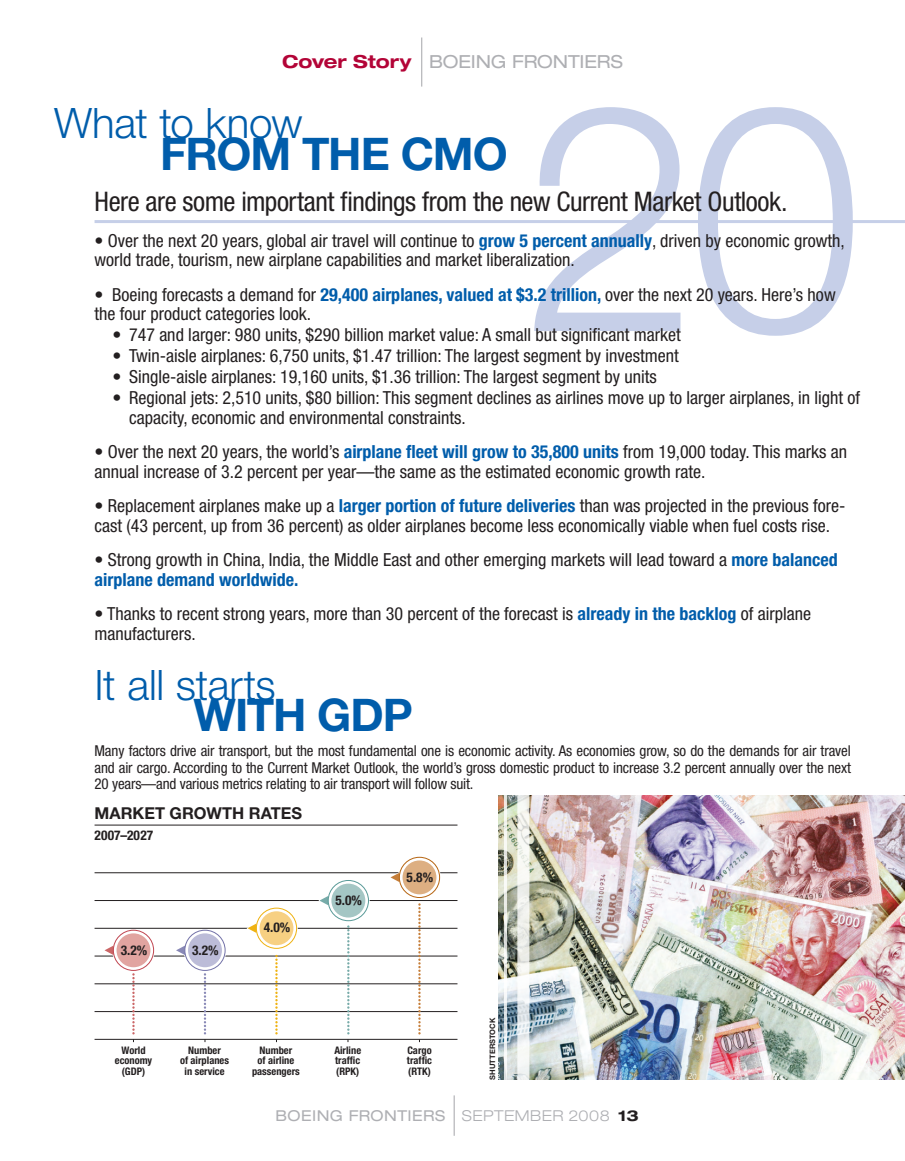
<style>
.page{position:relative;width:905px;height:1161px;background:#fff}
.page>*{position:absolute;margin:0;border:0;box-sizing:border-box;transform-origin:0 0}
.Headline_-_42{font:700 45px "Helvetica Neue LT Std";letter-spacing:-.02em;color:#015dab}
.Headline_-_42-2{font:300 42px "Helvetica Neue LT Std";letter-spacing:-.01em;color:#015dab}
.Deckhead{font:condensed 27px "Helvetica Neue LT Std";letter-spacing:-.015em;color:#231f20}
.Sidebar_-_body{font:condensed 18px/19.5px "Helvetica Neue LT Std";color:#231f20}
.Body_copy{font:expanded 18px "Helvetica Neue LT Std";letter-spacing:-.01em;color:#aeafb3}
.t1{font:700 16.35px "Helvetica Neue";color:#231f20}
.Body_copy-2{font:condensed 15px/16.5px "Helvetica Neue LT Std";letter-spacing:-.01em;color:#231f20;text-align:justify}
.t2{font:expanded 15px "Helvetica Neue LT Std";letter-spacing:.025em;color:#aeafb3}
.t3{font:700 condensed 13.35px "Helvetica Neue";letter-spacing:.01em;color:#231f20}
.t4{font:700 condensed 10.5px/10.5px "Helvetica Neue";color:#231f20;text-align:center}
.Photo_credit{font:700 7.5px "Helvetica Neue LT Std";color:#231f20}
.s1{font-weight:700;color:#b30437}
.s2{font-weight:700;color:#015dab}
.s3{font-weight:300}
.s4{font-weight:700;color:#231f20}
</style>
<div class="page">
<hr style="left:453px;top:1095px;width:1px;height:41px;background:#aeafb3">
<img style="left:498px;top:796px;width:406px;height:284px">
<hr style="left:504px;top:781px;width:3px;height:318px;background:#fff">
<svg style="left:517px;top:795px;width:12px;height:285px;fill:#f0f2ef"></svg>
<svg style="left:534px;top:107px;width:318px;height:229px"></svg>
<hr style="left:421px;top:38px;width:1px;height:49px;background:#aeafb3">
<hr style="left:94px;top:220px;width:810px;height:3px;background:#c6cfe8">
<hr style="left:94px;top:873px;width:363px;height:1px;background:#231f20">
<hr style="left:94px;top:900px;width:363px;height:1px;background:#231f20">
<hr style="left:94px;top:928px;width:363px;height:1px;background:#231f20">
<hr style="left:94px;top:956px;width:363px;height:1px;background:#231f20">
<hr style="left:94px;top:984px;width:363px;height:1px;background:#231f20">
<hr style="left:94px;top:1011px;width:363px;height:1px;background:#231f20">
<div style="left:327px;top:879px;width:42px;height:43px;border:2px solid #fff;border-radius:50%"></div>
<div style="left:398px;top:856px;width:43px;height:43px;border:2px solid #fff;border-radius:50%"></div>
<div style="left:255px;top:907px;width:43px;height:43px;border:2px solid #fff;border-radius:50%"></div>
<div style="left:184px;top:929px;width:42px;height:43px;border:2px solid #fff;border-radius:50%"></div>
<div style="left:112px;top:929px;width:43px;height:43px;border:2px solid #fff;border-radius:50%"></div>
<hr style="left:94px;top:825px;width:363px;height:1px;background:#231f20">
<hr style="left:94px;top:1039px;width:363px;height:1px;background:#231f20">
<svg style="left:175px;top:945px;width:10px;height:11px"></svg>
<svg style="left:185px;top:930px;width:40px;height:40px"></svg>
<div style="left:184px;top:930px;width:41px;height:41px;border:1px solid #7372a8;border-radius:50%"></div>
<svg style="left:204px;top:973px;width:2px;height:60px"></svg>
<div style="left:188px;top:933px;width:34px;height:34px;background:#bcbcd8;border-radius:50%"></div>
<svg style="left:318px;top:895px;width:11px;height:11px"></svg>
<svg style="left:328px;top:880px;width:40px;height:41px"></svg>
<div style="left:328px;top:880px;width:41px;height:41px;border:1px solid #599a98;border-radius:50%"></div>
<svg style="left:347px;top:925px;width:2px;height:108px"></svg>
<div style="left:331px;top:884px;width:34px;height:34px;background:#a4c6c4;border-radius:50%"></div>
<svg style="left:246px;top:923px;width:11px;height:11px"></svg>
<svg style="left:275px;top:954px;width:3px;height:79px"></svg>
<svg style="left:256px;top:908px;width:40px;height:40px"></svg>
<div style="left:256px;top:908px;width:41px;height:41px;border:1px solid #efb211;border-radius:50%"></div>
<div style="left:259px;top:911px;width:34px;height:34px;background:#f7d082;border-radius:50%"></div>
<svg style="left:132px;top:973px;width:3px;height:60px"></svg>
<svg style="left:103px;top:945px;width:11px;height:11px"></svg>
<svg style="left:113px;top:930px;width:41px;height:40px"></svg>
<div style="left:113px;top:930px;width:41px;height:41px;border:1px solid #c04651;border-radius:50%"></div>
<div style="left:116px;top:933px;width:34px;height:34px;background:#e1a4a0;border-radius:50%"></div>
<svg style="left:418px;top:903px;width:2px;height:130px"></svg>
<svg style="left:389px;top:872px;width:11px;height:11px"></svg>
<svg style="left:399px;top:857px;width:40px;height:41px"></svg>
<div style="left:399px;top:857px;width:41px;height:41px;border:1px solid #b66512;border-radius:50%"></div>
<div style="left:402px;top:860px;width:34px;height:34px;background:#ddaf82;border-radius:50%"></div>
<p class="Body_copy" style="left:282px;top:51px;width:342px"><span class="s1">Cover Story</span> BOEING FRONTIERS</p>
<p class="Headline_-_42-2" style="left:54px;top:97px;width:250px">What to know</p>
<p class="Headline_-_42" style="left:160px;top:126px;width:345px">FROM THE CMO</p>
<p class="Deckhead" style="left:94px;top:186px;width:694px">Here are some important findings from the new Current Market Outlook.</p>
<p class="Sidebar_-_body" style="left:94px;top:230px;width:751px">• Over the next 20 years, global air travel will continue to <span class="s2">grow 5 percent annually</span>, driven by economic growth, world trade, tourism, new airplane capabilities and market liberalization.</p>
<p class="Sidebar_-_body" style="left:94px;top:284px;width:742px">• Boeing forecasts a demand for <span class="s2">29,400 airplanes, valued at $3.2 trillion,</span> over the next 20 years. Here’s how the four product categories look.</p>
<p class="Sidebar_-_body" style="left:112px;top:325px;width:569px">• 747 and larger: 980 units, $290 billion market value: A small but significant market</p>
<p class="Sidebar_-_body" style="left:112px;top:346px;width:567px">• Twin-aisle airplanes: 6,750 units, $1.47 trillion: The largest segment by investment</p>
<p class="Sidebar_-_body" style="left:112px;top:367px;width:545px">• Single-aisle airplanes: 19,160 units, $1.36 trillion: The largest segment by units</p>
<p class="Sidebar_-_body" style="left:129px;top:388px;width:732px;text-indent:-17px">• Regional jets: 2,510 units, $80 billion: This segment declines as airlines move up to larger airplanes, in light of capacity, economic and environmental constraints.</p>
<p class="Sidebar_-_body" style="left:94px;top:442px;width:754px">• Over the next 20 years, the world’s <span class="s2">airplane fleet will grow to 35,800 units</span> from 19,000 today. This marks an annual increase of 3.2 percent per year—the same as the estimated economic growth rate.</p>
<p class="Sidebar_-_body" style="left:94px;top:496px;width:752px">• Replacement airplanes make up a <span class="s2">larger portion of future deliveries</span> than was projected in the previous fore&shy;cast (43 percent, up from 36 percent) as older airplanes become less economically viable when fuel costs rise.</p>
<p class="Sidebar_-_body" style="left:94px;top:550px;width:744px">• Strong growth in China, India, the Middle East and other emerging markets will lead toward a <span class="s2">more balanced airplane demand worldwide.</span></p>
<p class="Sidebar_-_body" style="left:94px;top:604px;width:718px">• Thanks to recent strong years, more than 30 percent of the forecast is <span class="s2">already in the backlog</span> of airplane manufacturers.</p>
<p class="Headline_-_42-2" style="left:94px;top:660px;width:182px">It all starts</p>
<p class="Headline_-_42" style="left:194px;top:687px;width:221px">WITH GDP</p>
<p class="Body_copy-2" style="left:94px;top:743px;width:758px">Many factors drive air transport, but the most fundamental one is economic activity. As economies grow, so do the demands for air travel and air cargo. According to the Current Market Outlook, the world’s gross domestic product to increase 3.2 percent annually over the next 20 years—and various metrics relating to air transport will follow suit.</p>
<p class="t1" style="left:95px;top:804px;width:209px">MARKET GROWTH RATES</p>
<p class="t3" style="left:95px;top:827px;width:60px">2007–2027</p>
<p class="t3" style="left:121px;top:942px;width:28px">3.2%</p>
<p class="t3" style="left:192px;top:942px;width:28px">3.2%</p>
<p class="t3" style="left:264px;top:920px;width:28px">4.0%</p>
<p class="t3" style="left:335px;top:892px;width:28px">5.0%</p>
<p class="t3" style="left:406px;top:869px;width:28px">5.8%</p>
<p class="t4" style="left:115px;top:1045px;width:39px">World economy (GDP)</p>
<p class="t4" style="left:180px;top:1045px;width:51px">Number<br>of airplanes in service</p>
<p class="t4" style="left:252px;top:1045px;width:49px">Number<br>of airline passengers</p>
<p class="t4" style="left:334px;top:1045px;width:28px;text-align:justify">Airline traffic (RPK)</p>
<p class="t4" style="left:407px;top:1045px;width:27px;text-align:justify">Cargo traffic (RTK)</p>
<p class="Photo_credit" style="left:488px;top:1080px;width:63px;rotate:-90deg">SHUTTERSTOCK</p>
<p class="t2" style="left:275px;top:1107px;width:364px">BOEING FRONTIERS <span class="s3">SEPTEMBER 2008</span> <span class="s4">13</span></p>
</div>
